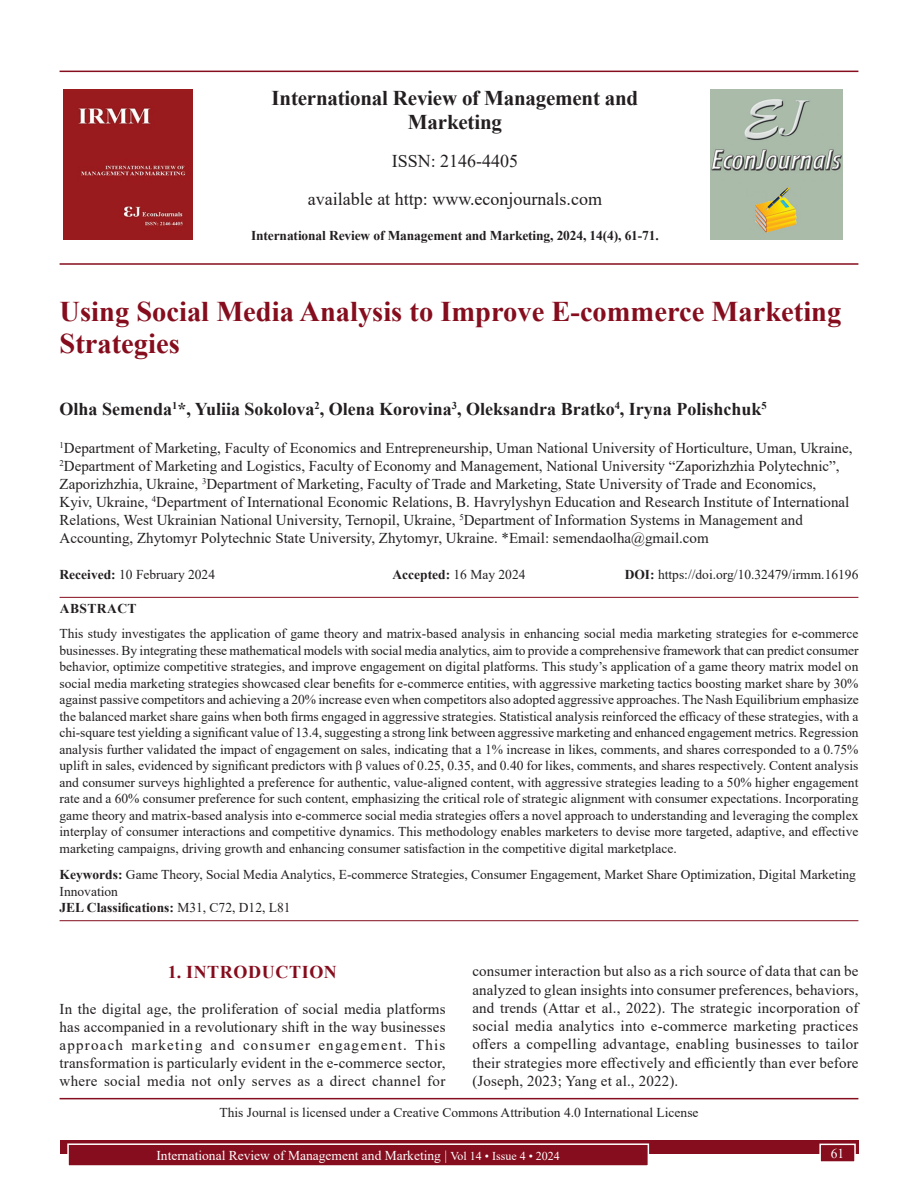
<style>
.page{position:relative;width:918px;height:1188px;background:#fff}
.page>*{position:absolute;margin:0;border:0;box-sizing:border-box;transform-origin:0 0}
.AT{font:700 28.5px/31.5px "Times New Roman";color:#850d1d}
.Issue_details{font:700 21px/24px "Times New Roman";letter-spacing:-.01em;color:#231f20;text-align:center}
.AU{font:700 18px "Times New Roman";color:#231f20}
.Issue_details-2{font:18px "Times New Roman";color:#231f20}
.t1{font:700 18px "Times New Roman";letter-spacing:.035em;color:#850d1d}
.AFF{font:15px/18px "Times New Roman";color:#231f20}
.TX{font:15px/18.3px "Times New Roman";letter-spacing:.01em;color:#231f20;text-align:justify}
.ABS{font:13.5px/16.5px "Times New Roman";color:#231f20;text-align:justify}
.KWD{font:13.5px/16.2px "Times New Roman";color:#231f20}
.CCA{font:13.5px "Times New Roman";color:#231f20}
.Folio{font:13.5px "Times New Roman";color:#fff}
.HIS{font:13.5px "Times New Roman";color:#231f20}
.Issue_details-3{font:700 13.5px "Times New Roman";letter-spacing:-.01em;color:#231f20}
.HIS-2{font:700 13.5px "Times New Roman";color:#231f20}
.ABSH{font:700 13.5px "Times New Roman";letter-spacing:.035em;color:#231f20}
.s1{font-weight:700}
.s2{font-weight:400}
.s3{font-size:12px}
</style>
<div class="page">
<hr style="left:60px;top:71px;width:798px;height:1px;background:#850d1d">
<hr style="left:60px;top:263px;width:798px;height:2px;background:#850d1d">
<img style="left:64px;top:89px;width:129px;height:151px">
<img style="left:711px;top:89px;width:132px;height:150px">
<div style="left:60px;top:1140px;width:798px;height:13px;background:#850d1d"></div>
<div style="left:68px;top:1144px;width:580px;height:22px;background:#850d1d"></div>
<div style="left:67px;top:1143px;width:582px;height:24px;border:2px solid #fff"></div>
<div style="left:820px;top:1144px;width:35px;height:18px;background:#850d1d"></div>
<div style="left:819px;top:1144px;width:37px;height:19px;border:2px solid #fff"></div>
<hr style="left:60px;top:597px;width:798px;height:1px;background:#850d1d">
<hr style="left:60px;top:920px;width:798px;height:1px;background:#850d1d">
<hr style="left:60px;top:1098px;width:798px;height:1px;background:#850d1d">
<p class="Issue_details" style="left:272px;top:85px;width:368px">International Review of Management and<br>Marketing</p>
<p class="Issue_details-2" style="left:392px;top:148px;width:128px">ISSN: 2146-4405</p>
<p class="Issue_details-2" style="left:308px;top:186px;width:296px">available at http: www.econjournals.com</p>
<p class="Issue_details-3" style="left:251px;top:226px;width:409px">International Review of Management and Marketing, 2024, 14(4), 61-71.</p>
<p class="AT" style="left:60px;top:295px;width:783px">Using Social Media Analysis to Improve E-commerce Marketing<br>Strategies</p>
<p class="AU" style="left:60px;top:396px;width:709px">Olha Semenda<sup>1</sup>*, Yuliia Sokolova<sup>2</sup>, Olena Korovina<sup>3</sup>, Oleksandra Bratko<sup>4</sup>, Iryna Polishchuk<sup>5</sup></p>
<p class="AFF" style="left:60px;top:438px;width:794px"><sup>1</sup>Department of Marketing, Faculty of Economics and Entrepreneurship, Uman National University of Horticulture, Uman, Ukraine, <sup>2</sup>Department of Marketing and Logistics, Faculty of Economy and Management, National University “Zaporizhzhia Polytechnic”, Zaporizhzhia, Ukraine, <sup>3</sup>Department of Marketing, Faculty of Trade and Marketing, State University of Trade and Economics, Kyiv, Ukraine, <sup>4</sup>Department of International Economic Relations, B. Havrylyshyn Education and Research Institute of International Relations, West Ukrainian National University, Ternopil, Ukraine, <sup>5</sup>Department of Information Systems in Management and Accounting, Zhytomyr Polytechnic State University, Zhytomyr, Ukraine. *Email: semendaolha@gmail.com</p>
<p class="HIS" style="left:60px;top:565px;width:157px"><span class="s1">Received:</span> 10 February 2024</p>
<p class="HIS-2" style="left:392px;top:564px;width:135px">Accepted: <span class="s2">16 May 2024</span></p>
<p class="HIS" style="left:625px;top:565px;width:235px"><span class="s1">DOI:</span> https://doi.org/10.32479/irmm.16196</p>
<p class="ABSH" style="left:60px;top:599px;width:78px">ABSTRACT</p>
<p class="ABS" style="left:60px;top:625px;width:801px">This study investigates the application of game theory and matrix-based analysis in enhancing social media marketing strategies for e-commerce businesses. By integrating these mathematical models with social media analytics, aim to provide a comprehensive framework that can predict consumer behavior, optimize competitive strategies, and improve engagement on digital platforms. This study’s application of a game theory matrix model on social media marketing strategies showcased clear benefits for e-commerce entities, with aggressive marketing tactics boosting market share by 30% against passive competitors and achieving a 20% increase even when competitors also adopted aggressive approaches. The Nash Equilibrium emphasize the balanced market share gains when both firms engaged in aggressive strategies. Statistical analysis reinforced the efficacy of these strategies, with a chi-square test yielding a significant value of 13.4, suggesting a strong link between aggressive marketing and enhanced engagement metrics. Regression analysis further validated the impact of engagement on sales, indicating that a 1% increase in likes, comments, and shares corresponded to a 0.75% uplift in sales, evidenced by significant predictors with β values of 0.25, 0.35, and 0.40 for likes, comments, and shares respectively. Content analysis and consumer surveys highlighted a preference for authentic, value-aligned content, with aggressive strategies leading to a 50% higher engagement rate and a 60% consumer preference for such content, emphasizing the critical role of strategic alignment with consumer expectations. Incorporating game theory and matrix-based analysis into e-commerce social media strategies offers a novel approach to understanding and leveraging the complex interplay of consumer interactions and competitive dynamics. This methodology enables marketers to devise more targeted, adaptive, and effective marketing campaigns, driving growth and enhancing consumer satisfaction in the competitive digital marketplace.</p>
<p class="KWD" style="left:60px;top:866px;width:798px"><span class="s1">Keywords:</span> Game Theory, Social Media Analytics, E-commerce Strategies, Consumer Engagement, Market Share Optimization, Digital Marketing<br>Innovation<br><span class="s1">JEL Classifications:</span> M31, C72, D12, L81</p>
<p class="TX" style="left:472px;top:962px;width:388px">consumer interaction but also as a rich source of data that can be analyzed to glean insights into consumer preferences, behaviors, and trends (Attar et al., 2022). The strategic incorporation of social media analytics into e-commerce marketing practices offers a compelling advantage, enabling businesses to tailor their strategies more effectively and efficiently than ever before (Joseph, 2023; Yang et al., 2022).</p>
<p class="CCA" style="left:219px;top:1103px;width:481px">This Journal is licensed under a Creative Commons Attribution 4.0 International License</p>
<h1 class="t1" style="left:168px;top:959px;width:171px">1. INTRODUCTION</h1>
<p class="TX" style="left:60px;top:1000px;width:388px">In the digital age, the proliferation of social media platforms has accompanied in a revolutionary shift in the way businesses approach marketing and consumer engagement. This transformation is particularly evident in the e-commerce sector, where social media not only serves as a direct channel for</p>
<p class="Folio" style="left:156px;top:1146px;width:405px">International Review of Management and Marketing | <span class="s3">Vol 14 • Issue 4 • 2024</span></p>
<p class="Folio" style="left:831px;top:1144px;width:15px">61</p>
</div>
